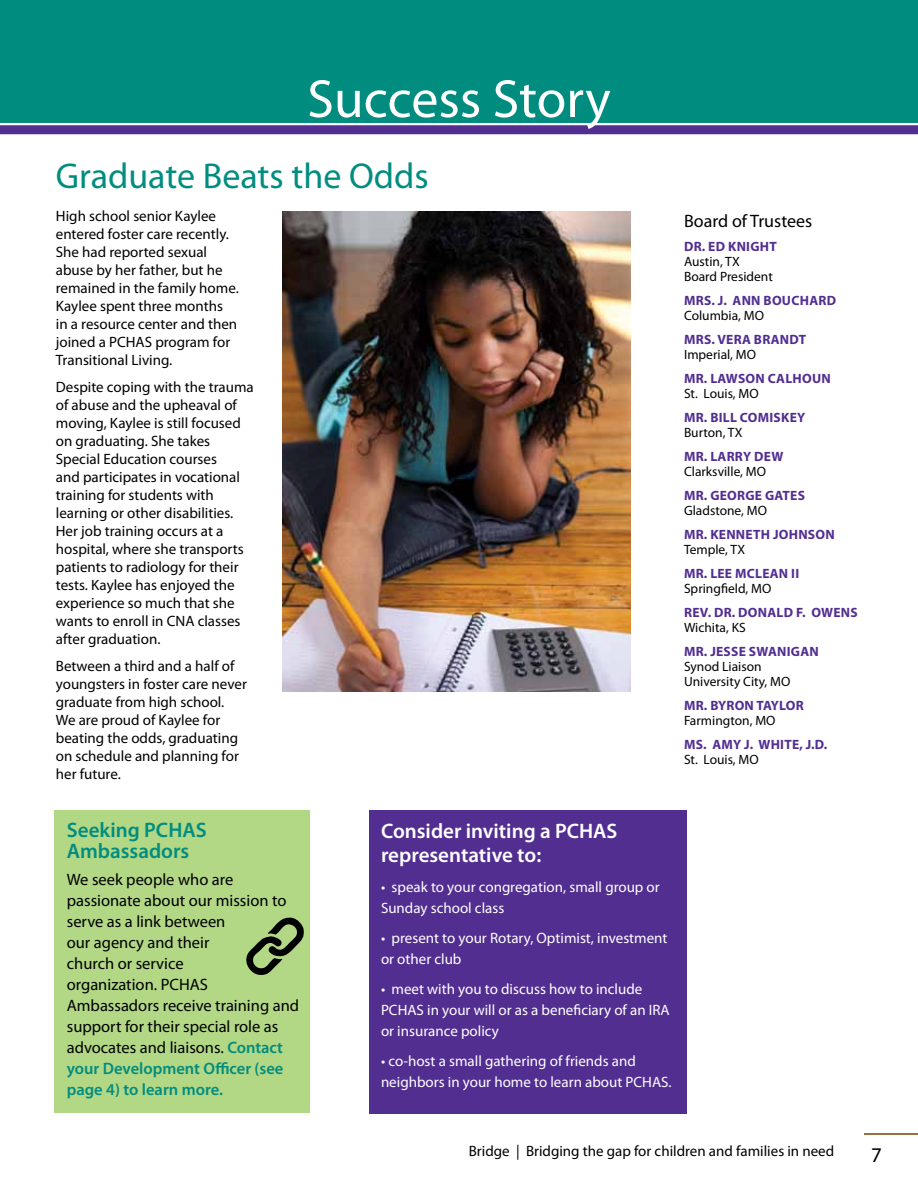
<style>
.page{position:relative;width:918px;height:1188px;background:#fff}
.page>*{position:absolute;margin:0;border:0;box-sizing:border-box;transform-origin:0 0}
.t1{font:54px "Myriad Pro";color:#fff}
.t2{font:36px "Myriad Pro";color:#008d7f}
.t3{font:600 21px/24px "Myriad Pro";color:#fff}
.t4{font:600 21px/21px "Myriad Pro";color:#008d7f}
.t5{font:21px "Myriad Pro";color:#000}
.t6{font:18px "Myriad Pro";color:#000}
.t7{font:16.5px/21px "Myriad Pro";color:#000}
.t8{font:15px/18px "Myriad Pro";color:#000}
.t9{font:15px/21px "Myriad Pro";color:#fff}
.t10{font:700 13.5px "Myriad Pro";letter-spacing:.02em;color:#522e91}
.t11{font:13.5px/15px "Myriad Pro";color:#000}
.s1{font-weight:600;color:#008d7f}
</style>
<div class="page">
<hr style="left:864px;top:1133px;width:54px;height:2px;background:#7e4300">
<div style="left:1px;top:0;width:917px;height:122px;background:#008d7f"></div>
<div style="left:0;top:125px;width:918px;height:9px;background:#522e91"></div>
<img style="left:282px;top:211px;width:349px;height:480px">
<div style="left:54px;top:810px;width:256px;height:303px;background:#b2d785"></div>
<svg style="left:246px;top:917px;width:58px;height:58px"></svg>
<div style="left:369px;top:810px;width:317px;height:303px;background:#522e91"></div>
<h1 class="t1" style="left:307px;top:66px;width:305px">Success Story</h1>
<h2 class="t2" style="left:56px;top:153px;width:374px">Graduate Beats the Odds</h2>
<p class="t8" style="left:56px;top:207px;width:184px">High school senior Kaylee entered foster care recently.<br>She had reported sexual abuse by her father, but he remained in the family home.<br>Kaylee spent three months<br>in a resource center and then joined a PCHAS program for<br>Transitional Living.</p>
<p class="t8" style="left:56px;top:378px;width:199px">Despite coping with the trauma of abuse and the upheaval of moving, Kaylee is still focused on graduating. She takes<br>Special Education courses<br>and participates in vocational training for students with learning or other disabilities.<br>Her job training occurs at a hospital, where she transports patients to radiology for their tests. Kaylee has enjoyed the experience so much that she wants to enroll in CNA classes after graduation.</p>
<p class="t8" style="left:56px;top:657px;width:193px">Between a third and a half of youngsters in foster care never graduate from high school.<br>We are proud of Kaylee for beating the odds, graduating on schedule and planning for her future.</p>
<p class="t6" style="left:684px;top:210px;width:130px">Board of Trustees</p>
<p class="t10" style="left:684px;top:238px;width:92px">DR. ED KNIGHT</p>
<p class="t11" style="left:684px;top:254px;width:90px">Austin, TX<br>Board President</p>
<p class="t10" style="left:684px;top:292px;width:152px">MRS. J. ANN BOUCHARD</p>
<p class="t11" style="left:684px;top:308px;width:82px">Columbia, MO</p>
<p class="t10" style="left:684px;top:331px;width:115px">MRS. VERA BRANDT</p>
<p class="t11" style="left:684px;top:347px;width:74px">Imperial, MO</p>
<p class="t10" style="left:684px;top:370px;width:148px">MR. LAWSON CALHOUN</p>
<p class="t11" style="left:684px;top:386px;width:76px">St. Louis, MO</p>
<p class="t10" style="left:684px;top:409px;width:122px">MR. BILL COMISKEY</p>
<p class="t11" style="left:684px;top:425px;width:60px">Burton, TX</p>
<p class="t10" style="left:684px;top:448px;width:101px">MR. LARRY DEW</p>
<p class="t11" style="left:684px;top:464px;width:84px">Clarksville, MO</p>
<p class="t10" style="left:684px;top:487px;width:122px">MR. GEORGE GATES</p>
<p class="t11" style="left:684px;top:503px;width:85px">Gladstone, MO</p>
<p class="t10" style="left:684px;top:526px;width:152px">MR. KENNETH JOHNSON</p>
<p class="t11" style="left:684px;top:542px;width:63px">Temple, TX</p>
<p class="t10" style="left:684px;top:565px;width:112px">MR. LEE MCLEAN II</p>
<p class="t11" style="left:684px;top:581px;width:89px">Springfield, MO</p>
<p class="t10" style="left:684px;top:604px;width:175px">REV. DR. DONALD F. OWENS</p>
<p class="t11" style="left:684px;top:620px;width:63px">Wichita, KS</p>
<p class="t10" style="left:684px;top:643px;width:136px">MR. JESSE SWANIGAN</p>
<p class="t11" style="left:684px;top:659px;width:108px">Synod Liaison<br>University City, MO</p>
<p class="t10" style="left:684px;top:697px;width:121px">MR. BYRON TAYLOR</p>
<p class="t11" style="left:684px;top:713px;width:93px">Farmington, MO</p>
<p class="t10" style="left:684px;top:736px;width:145px">MS. AMY J. WHITE, J.D.</p>
<p class="t11" style="left:684px;top:752px;width:76px">St. Louis, MO</p>
<h3 class="t4" style="left:67px;top:819px;width:141px">Seeking PCHAS<br>Ambassadors</h3>
<p class="t7" style="left:67px;top:868px;width:234px">We seek people who are passionate about our mission to serve as a link between<br>our agency and their<br>church or service<br>organization. PCHAS<br>Ambassadors receive training and support for their special role as advocates and liaisons. <span class="s1">Contact your Development Officer (see page 4) to learn more.</span></p>
<h3 class="t3" style="left:381px;top:818px;width:238px">Consider inviting a PCHAS representative to:</h3>
<p class="t9" style="left:381px;top:876px;width:280px">• speak to your congregation, small group or<br>Sunday school class</p>
<p class="t9" style="left:381px;top:927px;width:288px">• present to your Rotary, Optimist, investment or other club</p>
<p class="t9" style="left:381px;top:978px;width:290px">• meet with you to discuss how to include<br>PCHAS in your will or as a beneficiary of an IRA or insurance policy</p>
<p class="t9" style="left:381px;top:1050px;width:292px">• co-host a small gathering of friends and neighbors in your home to learn about PCHAS.</p>
<p class="t8" style="left:469px;top:1141px;width:367px">Bridge | Bridging the gap for children and families in need</p>
<h3 class="t5" style="left:871px;top:1142px;width:12px">7</h3>
</div>
